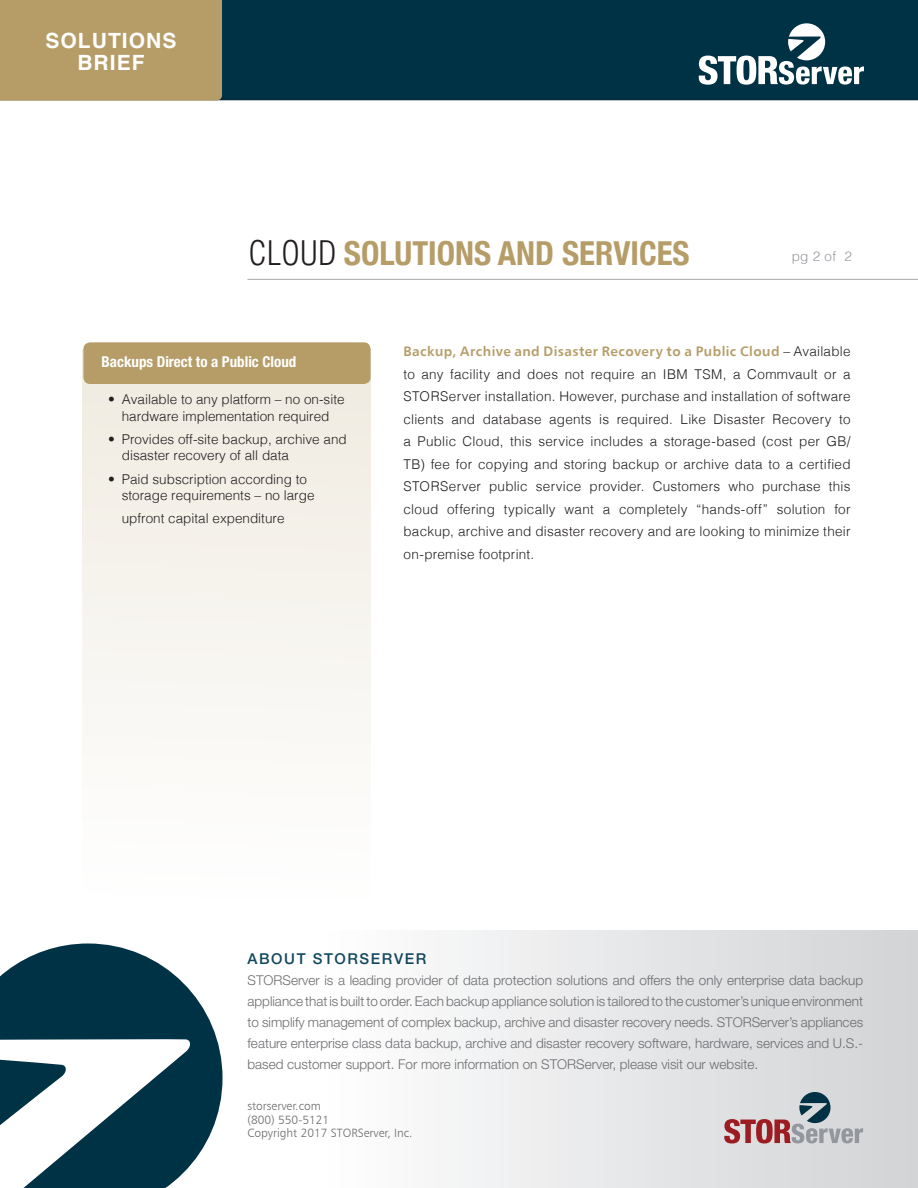
<style>
.page{position:relative;width:918px;height:1188px;background:#fff}
.page>*{position:absolute;margin:0;border:0;box-sizing:border-box;transform-origin:0 0}
.t1{font:700 condensed 33px "Helvetica Neue";color:#b69d68}
.t2{font:700 21px/22.5px "Helvetica";letter-spacing:.05em;color:#fff;text-align:center}
.t3{font:700 condensed 15px "Helvetica Neue LT Std";color:#fff}
.t4{font:500 15px "Helvetica Neue LT Std";letter-spacing:.11em;color:#12485f}
.t5{font:300 13.5px/22.5px "Helvetica";color:#231f20}
.t6{font:300 13.5px/21px "Helvetica Neue LT Std";color:#6c6d70;text-align:justify}
.t7{font:13.5px "Humanist 777 BT Bold B";letter-spacing:.03em;color:#b69d68}
.t8{font:300 13.5px "Helvetica";color:#95979e}
.t9{font:12px/13.5px "Humanist 777 BT Light B";color:#6c6d70}
.s1{font-family:"Helvetica LT Std";font-weight:300;color:#231f20}
.s2{font-family:"Helvetica";font-weight:300;color:#231f20}
</style>
<div class="page">
<div style="left:0;top:0;width:918px;height:102px;background:#003245"></div>
<svg style="left:699px;top:23px;width:165px;height:62px"></svg>
<div style="left:0;top:928px;width:918px;height:260px;background:linear-gradient(to right,#fff,#d7d8da)"></div>
<svg style="left:0;top:944px;width:223px;height:244px;fill:#003245"></svg>
<svg style="left:724px;top:1092px;width:139px;height:52px;background:#bbaeb2"></svg>
<hr style="left:248px;top:279px;width:670px;height:1px;background:#a8a9ad">
<div style="left:0;top:0;width:222px;height:100px;background:#b69d68"></div>
<hr style="left:0;top:926px;width:918px;height:4px;background:#fff">
<div style="left:82px;top:349px;width:289px;height:551px;background:linear-gradient(to right,#f8f5f0,#f7f5f0)"></div>
<div style="left:83px;top:342px;width:288px;height:42px;background:#b69d68;border-radius:7px"></div>
<h2 class="t2" style="left:46px;top:29px;width:132px">SOLUTIONS<br>BRIEF</h2>
<h1 class="t1" style="left:249px;top:226px;width:443px"><span class="s1">CLOUD</span> SOLUTIONS AND SERVICES</h1>
<p class="t8" style="left:792px;top:245px;width:62px">pg 2 of 2</p>
<p class="t3" style="left:102px;top:353px;width:196px">Backups Direct to a Public Cloud</p>
<p class="t5" style="left:108px;top:390px;width:238px;line-height:16.5px;text-align:center">• Available to any platform – no on-site hardware implementation required</p>
<p class="t5" style="left:122px;top:430px;width:227px;line-height:16.5px;text-indent:-14px">• Provides off-site backup, archive and disaster recovery of all data</p>
<p class="t5" style="left:122px;top:470px;width:194px;line-height:16.5px;text-indent:-14px">• Paid subscription according to storage requirements – no large</p>
<p class="t5" style="left:122px;top:506px;width:164px">upfront capital expenditure</p>
<p class="t7" style="left:404px;top:343px;width:449px">Backup, Archive and Disaster Recovery to a Public Cloud <span class="s2">– Available</span></p>
<p class="t5" style="left:404px;top:362px;width:449px;text-align:justify">to any facility and does not require an IBM TSM, a Commvault or a STORServer installation. However, purchase and installation of software clients and database agents is required. Like Disaster Recovery to a Public Cloud, this service includes a storage-based (cost per GB/ TB) fee for copying and storing backup or archive data to a certified STORServer public service provider. Customers who purchase this cloud offering typically want a completely “hands-off” solution for backup, archive and disaster recovery and are looking to minimize their on-premise footprint.</p>
<p class="t4" style="left:248px;top:949px;width:181px">ABOUT STORSERVER</p>
<p class="t6" style="left:248px;top:969px;width:617px">STORServer is a leading provider of data protection solutions and offers the only enterprise data backup appliance that is built to order. Each backup appliance solution is tailored to the customer’s unique environment to simplify management of complex backup, archive and disaster recovery needs. STORServer’s appliances feature enterprise class data backup, archive and disaster recovery software, hardware, services and U.S.- based customer support. For more information on STORServer, please visit our website.</p>
<p class="t9" style="left:248px;top:1099px;width:167px">storserver.com<br>(800) 550-5121<br>Copyright 2017 STORServer, Inc.</p>
</div>
